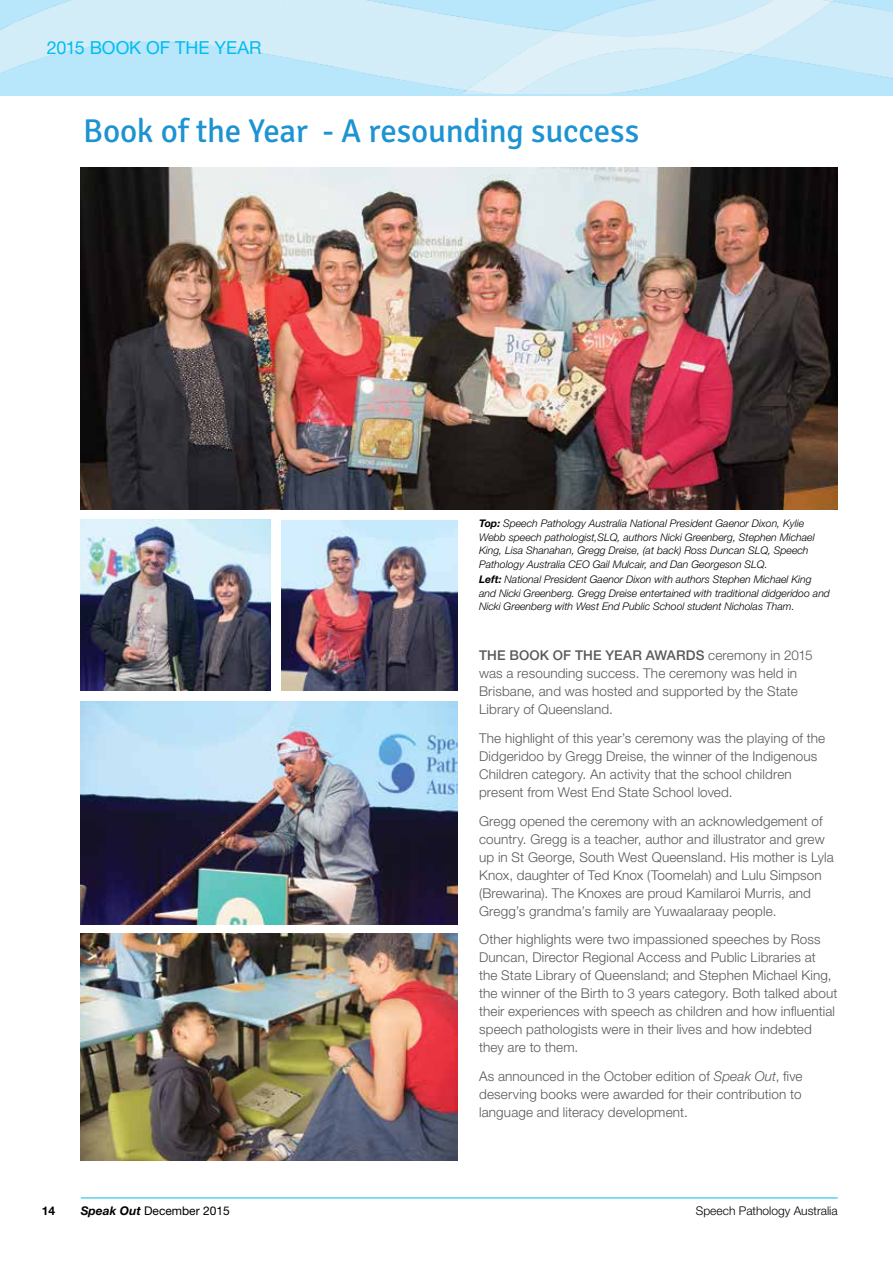
<style>
.page{position:relative;width:893px;height:1263px;background:#fff}
.page>*{position:absolute;margin:0;border:0;box-sizing:border-box;transform-origin:0 0}
.t1{font:33px "Signika";color:#1d93d1}
.t2{font:18px "Helvetica Neue LT Std";color:#00bdf2}
.t3{font:300 13.5px/18px "Helvetica Neue LT Std";letter-spacing:.01em;color:#58595b}
.t4{font:500 13.5px "Helvetica Neue LT Std";letter-spacing:.01em;color:#58595b}
.t5{font:300 12px "Helvetica Neue LT Std";color:#000}
.t6{font:12px "Helvetica Neue LT Std";color:#000}
.t7{font:700 12px "Helvetica Neue LT Std";color:#000}
.t8{font:italic 300 10.5px/13.5px "Helvetica Neue LT Std";color:#000}
.s1{font-weight:700}
.s2{font-weight:500}
.s3{font-style:italic}
.s4{font-weight:700;font-style:italic}
</style>
<div class="page">
<hr style="left:81px;top:1198px;width:757px;height:1px;background:#00bdf2">
<div style="left:0;top:0;width:893px;height:96px;background:#b8e6fa"></div>
<img style="left:0;top:0;width:250px;height:73px">
<img style="left:250px;top:0;width:643px;height:94px">
<img style="left:81px;top:701px;width:376px;height:223px">
<img style="left:80px;top:520px;width:190px;height:171px">
<img style="left:282px;top:520px;width:175px;height:171px">
<img style="left:80px;top:168px;width:758px;height:341px">
<img style="left:81px;top:933px;width:376px;height:228px">
<h2 class="t2" style="left:47px;top:37px;width:57px">2015 BOOK</h2>
<h2 class="t2" style="left:146px;top:37px;width:42px">OF THE</h2>
<h2 class="t2" style="left:215px;top:37px;width:13px">YEAR</h2>
<h1 class="t1" style="left:83px;top:112px;width:557px">Book of the Year - A resounding success</h1>
<p class="t8" style="left:479px;top:516px;width:337px"><span class="s1">Top:</span> Speech Pathology Australia National President Gaenor Dixon, Kylie Webb speech pathologist,SLQ, authors Nicki Greenberg, Stephen Michael King, Lisa Shanahan, Gregg Dreise, (at back) Ross Duncan SLQ, Speech Pathology Australia CEO Gail Mulcair, and Dan Georgeson SLQ.</p>
<p class="t8" style="left:479px;top:573px;width:352px"><span class="s1">Left:</span> National President Gaenor Dixon with authors Stephen Michael King and Nicki Greenberg. Gregg Dreise entertained with traditional didgeridoo and<br>Nicki Greenberg with West End Public School student Nicholas Tham.</p>
<p class="t3" style="left:479px;top:646px;width:335px;text-indent:153px"><span class="s2">R AWARDS</span> ceremony in 2015 was a resounding success. The ceremony was held in Brisbane, and was hosted and supported by the State Library of Queensland.</p>
<p class="t3" style="left:479px;top:729px;width:348px">The highlight of this year’s ceremony was the playing of the Didgeridoo by Gregg Dreise, the winner of the Indigenous Children category. An activity that the school children present from West End State School loved.</p>
<p class="t3" style="left:479px;top:811px;width:356px">Gregg opened the ceremony with an acknowledgement of country. Gregg is a teacher, author and illustrator and grew up in St George, South West Queensland. His mother is Lyla Knox, daughter of Ted Knox (Toomelah) and Lulu Simpson (Brewarina). The Knoxes are proud Kamilaroi Murris, and Gregg’s grandma’s family are Yuwaalaraay people.</p>
<p class="t3" style="left:479px;top:930px;width:360px">Other highlights were two impassioned speeches by Ross Duncan, Director Regional Access and Public Libraries at<br>the State Library of Queensland; and Stephen Michael King, the winner of the Birth to 3 years category. Both talked about their experiences with speech as children and how influential speech pathologists were in their lives and how indebted they are to them.</p>
<p class="t3" style="left:479px;top:1067px;width:325px;text-align:justify">As announced in the October edition of <span class="s3">Speak Out</span>, five deserving books were awarded for their contribution to language and literacy development.</p>
<p class="t4" style="left:479px;top:647px;width:137px">THE BOOK OF THE YEA</p>
<p class="t7" style="left:42px;top:1203px;width:15px">14</p>
<p class="t6" style="left:81px;top:1204px;width:150px"><span class="s4">Speak Out</span> DECEMBER 2015</p>
<p class="t5" style="left:696px;top:1203px;width:143px">Speech Pathology Australia</p>
</div>
